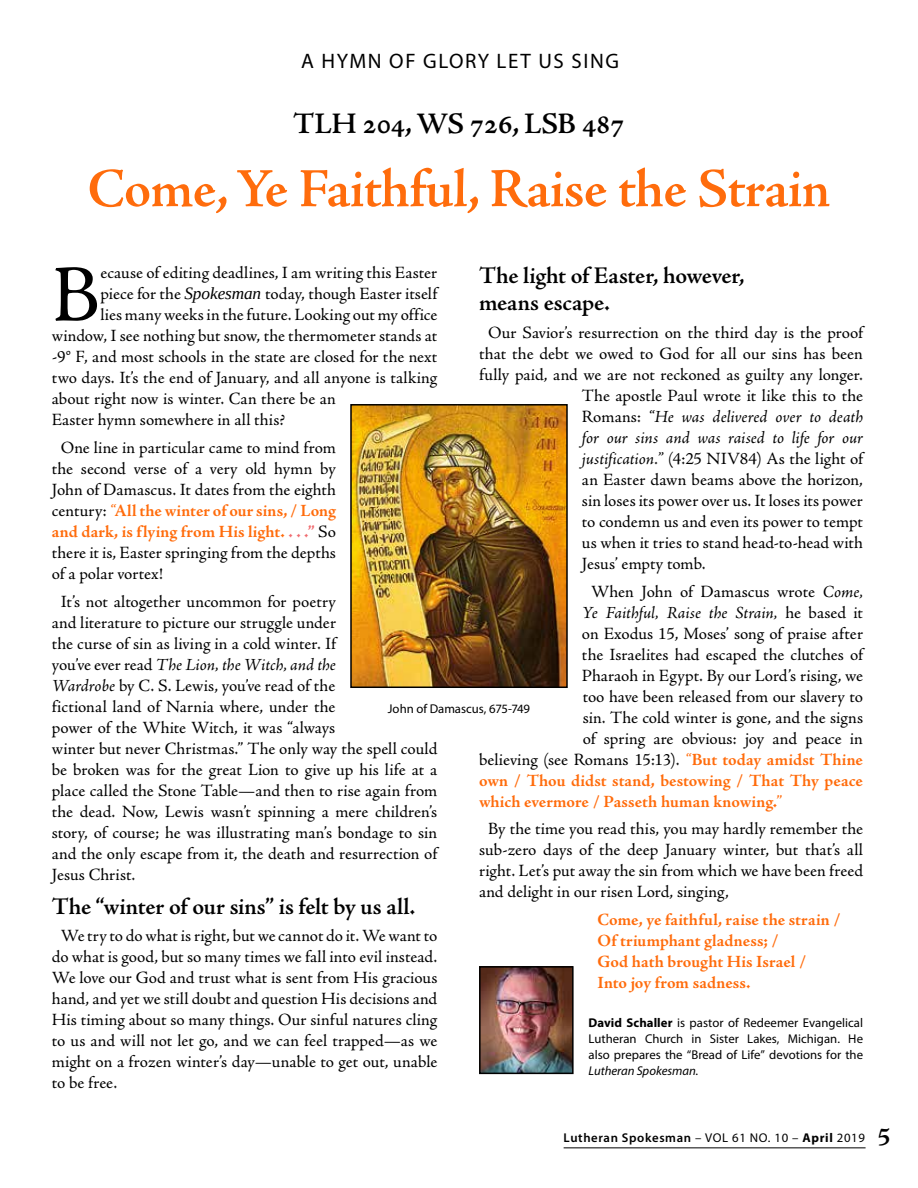
<style>
.page{position:relative;width:918px;height:1188px;background:#fff}
.page>*{position:absolute;margin:0;border:0;box-sizing:border-box;transform-origin:0 0}
.t1{font:81.45px "Adobe Jenson Pro";color:#000}
.t2{font:600 55.5px "Adobe Jenson Pro";letter-spacing:-.015em;color:#ff6c0c}
.t3{font:600 30px "Adobe Jenson Pro";letter-spacing:-.01em;color:#000}
.t4{font:600 24px/27px "Adobe Jenson Pro";letter-spacing:-.01em;color:#000}
.t5{font:21px "Myriad Pro";letter-spacing:.075em;color:#000}
.t6{font:17.25px/21px "Adobe Jenson Pro";color:#000;text-align:justify}
.t7{font:700 17.25px/21px "Adobe Jenson Pro";color:#ff6c0c}
.t8{font:italic 17.25px "Adobe Jenson Pro";color:#000}
.t9{font:12.75px/15.8px "Myriad Pro";color:#000;text-align:justify}
.t10{font:600 12.75px "Myriad Pro";letter-spacing:.05em;color:#000}
.s1{font-style:normal}
.s2{font-style:italic}
.s3{font-style:italic;color:#ff6c0c}
.s4{font-weight:700;color:#ff6c0c}
.s5{font-weight:400}
.s6{font-weight:700}
.s7{font-family:"Liberation Serif";font-style:italic}
.s8{font-weight:700;color:#f06e72}
.s9{font-family:"Adobe Jenson Pro";font-weight:700;font-size:25.5px}
</style>
<div class="page">
<hr style="left:564px;top:1147px;width:302px;height:1px;background:#000">
<img style="left:482px;top:969px;width:89px;height:102px">
<div style="left:479px;top:966px;width:95px;height:108px;border:2px solid #000"></div>
<img style="left:353px;top:407px;width:212px;height:278px">
<div style="left:350px;top:404px;width:218px;height:284px;border:2px solid #000"></div>
<p class="t5" style="left:301px;top:50px;width:319px">A HYMN OF GLORY LET US SING</p>
<h3 class="t3" style="left:293px;top:107px;width:333px">TLH 204, WS 726, LSB 487</h3>
<h2 class="t2" style="left:87px;top:157px;width:745px">Come, Ye Faithful, Raise the Strain</h2>
<h1 class="t1" style="left:52px;top:249px;width:50px">B</h1>
<p class="t6" style="left:101px;top:263px;width:338px">ecause of editing deadlines, I am writing this Easter</p>
<h3 class="t4" style="left:479px;top:263px;width:267px">The light of Easter, however, means escape.</h3>
<p class="t6" style="left:488px;top:322px;width:376px">Our Savior’s resurrection on the third day is the proof</p>
<p class="t6" style="left:479px;top:343px;width:385px">that the debt we owed to God for all our sins has been</p>
<p class="t6" style="left:479px;top:364px;width:386px">fully paid, and we are not reckoned as guilty any longer.</p>
<p class="t6" style="left:582px;top:385px;width:283px">The apostle Paul wrote it like this to the</p>
<p class="t8" style="left:582px;top:407px;width:283px"><span class="s1">Romans:</span> “He was delivered over to death</p>
<p class="t8" style="left:582px;top:428px;width:283px">for our sins and was raised to life for our</p>
<p class="t6" style="left:582px;top:448px;width:283px"><span class="s2">justification.”</span> (4:25 NIV84) As the light of</p>
<p class="t6" style="left:582px;top:469px;width:283px">an Easter dawn beams above the horizon,</p>
<p class="t6" style="left:582px;top:490px;width:283px">sin loses its power over us. It loses its power</p>
<p class="t6" style="left:582px;top:511px;width:283px">to condemn us and even its power to tempt</p>
<p class="t6" style="left:582px;top:532px;width:283px">us when it tries to stand head-to-head with</p>
<p class="t6" style="left:582px;top:553px;width:125px">Jesus’ empty tomb.</p>
<p class="t6" style="left:591px;top:581px;width:274px">When John of Damascus wrote <span class="s2">Come,</span></p>
<p class="t8" style="left:582px;top:603px;width:283px">Ye Faithful, Raise the Strain, <span class="s1">he based it</span></p>
<p class="t6" style="left:582px;top:623px;width:283px">on Exodus 15, Moses’ song of praise after</p>
<p class="t6" style="left:582px;top:644px;width:283px">the Israelites had escaped the clutches of</p>
<p class="t6" style="left:582px;top:665px;width:283px">Pharaoh in Egypt. By our Lord’s rising, we</p>
<p class="t6" style="left:583px;top:686px;width:282px">too have been released from our slavery to</p>
<p class="t6" style="left:583px;top:707px;width:282px">sin. The cold winter is gone, and the signs</p>
<p class="t6" style="left:583px;top:728px;width:282px">of spring are obvious: joy and peace in</p>
<p class="t6" style="left:479px;top:749px;width:386px">believing (see Romans 15:13). <span class="s3">“</span><span class="s4">But today amidst Thine</span></p>
<p class="t7" style="left:479px;top:770px;width:385px">own / Thou didst stand, bestowing / That Thy peace</p>
<p class="t7" style="left:479px;top:791px;width:305px">which evermore / Passeth human knowing.<span class="s5">”</span></p>
<p class="t6" style="left:479px;top:819px;width:386px;text-indent:9px">By the time you read this, you may hardly remember the sub-zero days of the deep January winter, but that’s all right. Let’s put away the sin from which we have been freed and delight in our risen Lord, singing,</p>
<p class="t7" style="left:598px;top:910px;width:245px">Come, ye faithful, raise the strain /<br>Of triumphant gladness; /<br>God hath brought His Israel /<br>Into joy from sadness.</p>
<p class="t9" style="left:589px;top:1015px;width:276px"><span class="s6">David Schaller</span> is pastor of Redeemer Evangelical Lutheran Church in Sister Lakes, Michigan. He also prepares the “Bread of Life” devotions for the <span class="s2">Lutheran Spokesman</span>.</p>
<p class="t6" style="left:101px;top:284px;width:338px">piece for the <span class="s7">Spokesman</span> today, though Easter itself</p>
<p class="t6" style="left:101px;top:305px;width:338px">lies many weeks in the future. Looking out my office</p>
<p class="t6" style="left:52px;top:326px;width:387px">window, I see nothing but snow, the thermometer stands at</p>
<p class="t6" style="left:52px;top:347px;width:387px">-9° F, and most schools in the state are closed for the next</p>
<p class="t6" style="left:52px;top:368px;width:387px">two days. It’s the end of January, and all anyone is talking</p>
<p class="t6" style="left:52px;top:389px;width:286px">about right now is winter. Can there be an</p>
<p class="t6" style="left:52px;top:410px;width:235px">Easter hymn somewhere in all this?</p>
<p class="t6" style="left:52px;top:438px;width:286px;text-indent:9px">One line in particular came to mind from the second verse of a very old hymn by John of Damascus. It dates from the eighth century: <span class="s3">“</span><span class="s4">All the winter of our sins, / Long and dark, is flying from His light.</span> <span class="s8">. . .”</span> So there it is, Easter springing from the depths of a polar vortex!</p>
<p class="t6" style="left:52px;top:591px;width:387px;text-align:left;text-indent:9px">It’s not altogether uncommon for poetry<br>and literature to picture our struggle under<br>the curse of sin as living in a cold winter. If<br>you’ve ever read <span class="s2">The Lion, the Witch, and the<br>Wardrobe</span> by C. S. Lewis, you’ve read of the<br>fictional land of Narnia where, under the<br>power of the White Witch, it was “always<br>winter but never Christmas.” The only way the spell could be broken was for the great Lion to give up his life at a place called the Stone Table—and then to rise again from the dead. Now, Lewis wasn’t spinning a mere children’s story, of course; he was illustrating man’s bondage to sin and the only escape from it, the death and resurrection of Jesus Christ.</p>
<h3 class="t4" style="left:52px;top:893px;width:365px">The “winter of our sins” is felt by us all.</h3>
<p class="t6" style="left:52px;top:926px;width:387px;text-indent:9px">We try to do what is right, but we cannot do it. We want to do what is good, but so many times we fall into evil instead.<br>We love our God and trust what is sent from His gracious hand, and yet we still doubt and question His decisions and His timing about so many things. Our sinful natures cling to us and will not let go, and we can feel trapped—as we might on a frozen winter’s day—unable to get out, unable to be free.</p>
<p class="t9" style="left:388px;top:701px;width:144px">John of Damascus, 675-749</p>
<p class="t10" style="left:564px;top:1131px;width:329px">Lutheran Spokesman <span class="s5">– VOL 61 NO. 10 –</span> <span class="s6">April</span> <span class="s5">2019</span> <span class="s9">5</span></p>
</div>
